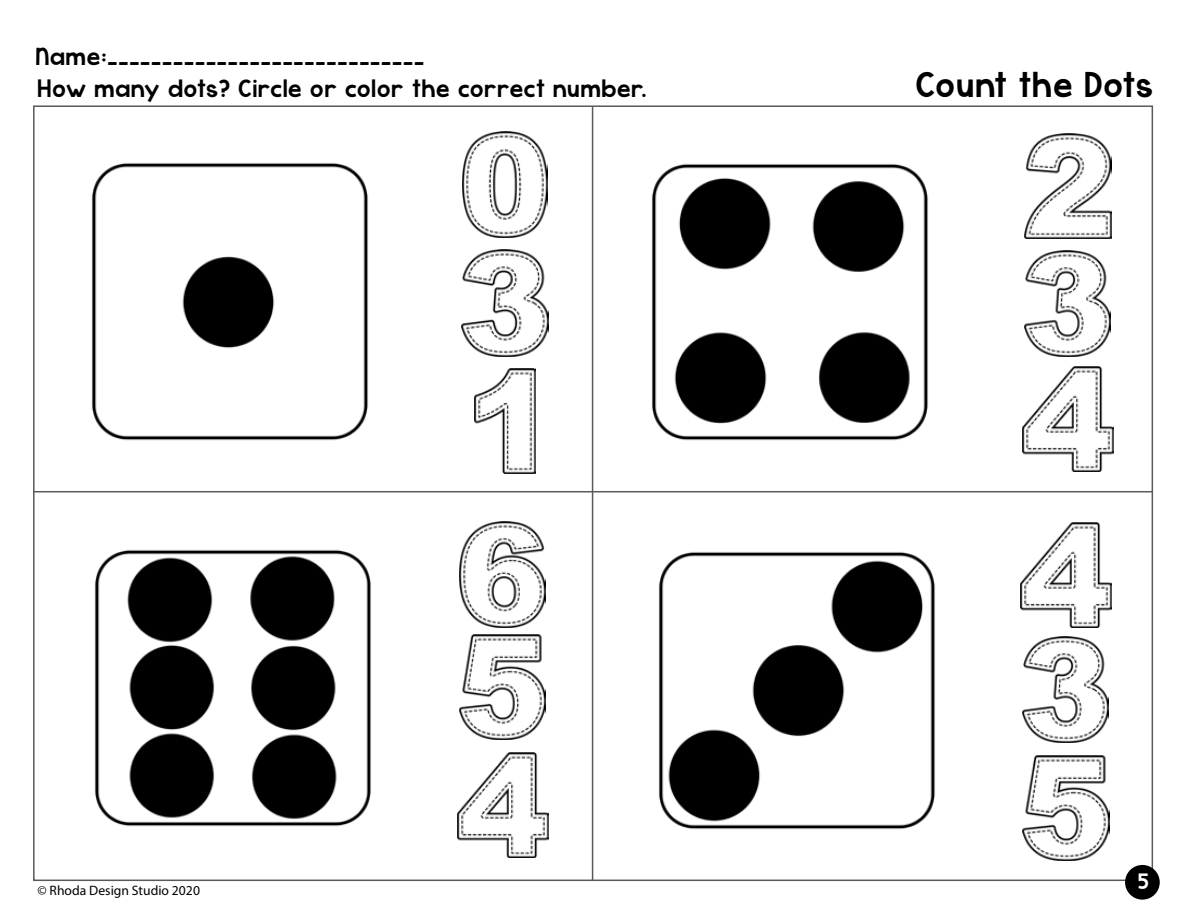
<style>
.page{position:relative;width:1188px;height:918px;background:#fff}
.page>*{position:absolute;margin:0;border:0;box-sizing:border-box;transform-origin:0 0}
.t1{font:36.6px "KG Whatthe Teacher Wants";letter-spacing:.06em;color:#000}
.t2{font:25.65px/31.3px "KG Whatthe Teacher Wants";letter-spacing:.06em;color:#000}
.t3{font:22.8px "KG Whatthe Teacher Wants";color:#fff}
.t4{font:13.65px "Myriad Pro";color:#000}
</style>
<div class="page">
<img style="left:462px;top:131px;width:86px;height:106px">
<img style="left:474px;top:369px;width:62px;height:105px">
<img style="left:462px;top:250px;width:86px;height:106px">
<img style="left:91px;top:163px;width:277px;height:278px">
<img style="left:1024px;top:134px;width:87px;height:104px">
<img style="left:1025px;top:250px;width:86px;height:107px">
<img style="left:1022px;top:366px;width:91px;height:105px">
<img style="left:651px;top:163px;width:277px;height:278px">
<img style="left:459px;top:634px;width:87px;height:105px">
<img style="left:460px;top:521px;width:86px;height:106px">
<img style="left:457px;top:753px;width:91px;height:104px">
<img style="left:94px;top:549px;width:277px;height:278px">
<img style="left:1023px;top:636px;width:86px;height:107px">
<img style="left:1020px;top:523px;width:91px;height:104px">
<img style="left:1022px;top:756px;width:87px;height:105px">
<img style="left:658px;top:552px;width:277px;height:278px">
<hr style="left:34px;top:491px;width:1118px;height:1px;background:#58595b">
<hr style="left:592px;top:106px;width:1px;height:774px;background:#58595b">
<div style="left:1125px;top:865px;width:35px;height:35px;background:#000;border-radius:50%"></div>
<p class="t2" style="left:36px;top:44px;width:612px">Name:_____________________________<br>How many dots? Circle or color the correct number.</p>
<h1 class="t1" style="left:916px;top:72px;width:237px">Count the Dots</h1>
<p class="t4" style="left:37px;top:885px;width:164px">© Rhoda Design Studio 2020</p>
<p class="t3" style="left:1138px;top:873px;width:11px">5</p>
</div>
